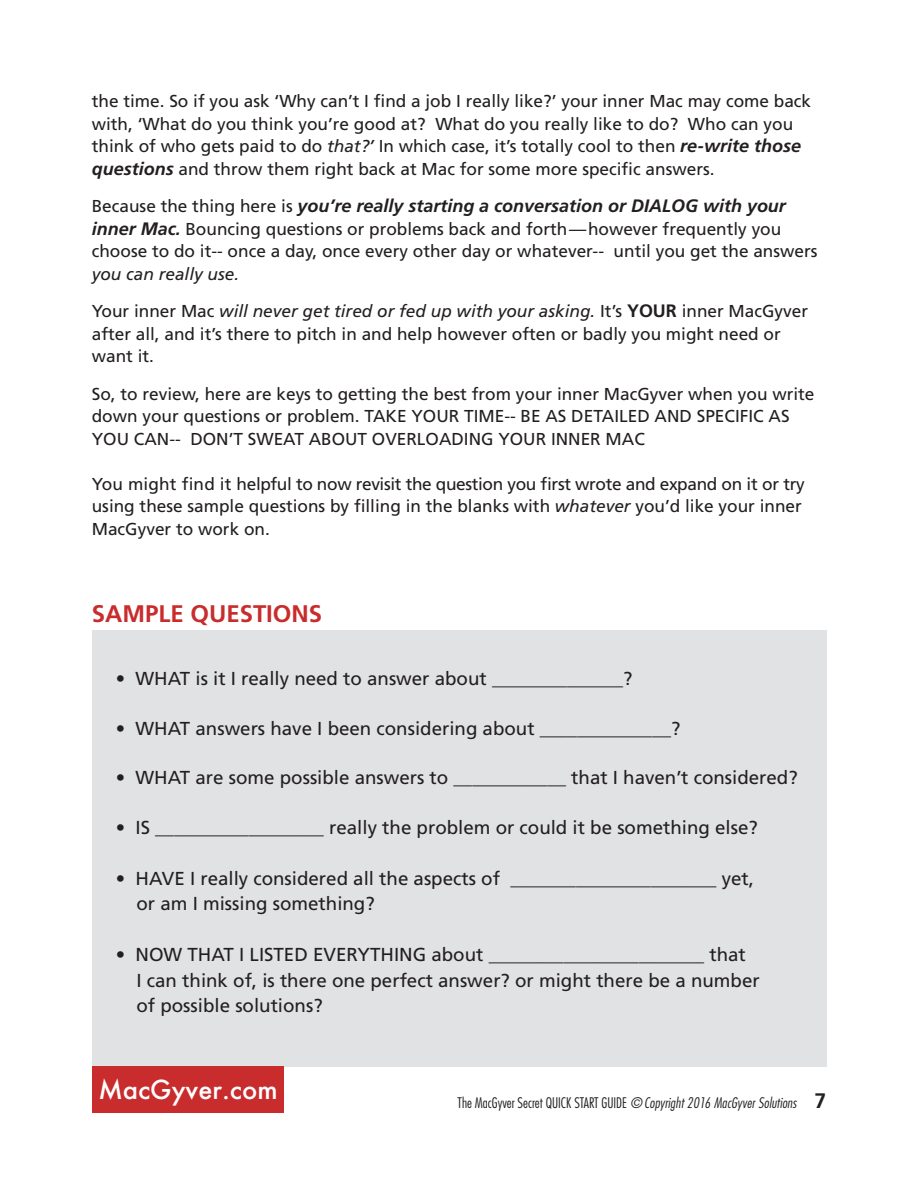
<style>
.page{position:relative;width:918px;height:1188px;background:#fff}
.page>*{position:absolute;margin:0;border:0;box-sizing:border-box;transform-origin:0 0}
.t1{font:500 25.5px "Futura";color:#fff}
.t2{font:700 24px "Frutiger";color:#c92c2d}
.t3{font:18.75px/25.5px "Frutiger";color:#231f20}
.t4{font:italic 700 18px "Frutiger";color:#231f20}
.t5{font:17.25px/22.5px "Frutiger";color:#231f20}
.t6{font:italic 17.25px/37.5px "Frutiger";color:#231f20}
.t7{font:300 condensed 14.25px "Futura";color:#231f20}
.s1{font-style:italic}
.s2{font-weight:700;font-style:italic;font-size:18px}
.s3{font-weight:400;font-style:normal;font-size:17.25px}
.s4{font-style:normal}
.s5{font-weight:700;font-style:normal;font-size:18px}
.s6{font-weight:400;font-style:italic}
.s7{font-family:"Frutiger";font-weight:700;font-stretch:normal;font-size:21px}
</style>
<div class="page">
<div style="left:92px;top:630px;width:734px;height:437px;background:#e1e2e4"></div>
<div style="left:92px;top:1066px;width:191px;height:47px;background:#c92c2d"></div>
<p class="t5" style="left:92px;top:92px;width:721px">the time. So if you ask ‘Why can’t I find a job I really like?’ your inner Mac may come back with, ‘What do you think you’re good at? What do you really like to do? Who can you think of who gets paid to do <span class="s1">that?’</span> In which case, it’s totally cool to then <span class="s2">re-write those questions</span> and throw them right back at Mac for some more specific answers.</p>
<p class="t4" style="left:92px;top:199px;width:696px"><span class="s3">Because the thing here is</span> you’re really starting a conversation or DIALOG with your</p>
<p class="t5" style="left:92px;top:219px;width:727px"><span class="s2">inner Mac.</span> Bouncing questions or problems back and forth—however frequently you choose to do it-- once a day, once every other day or whatever-- until you get the answers</p>
<p class="t6" style="left:92px;top:257px;width:718px">you can really use.<br><span class="s4">Your inner Mac</span> will never get tired or fed up with your asking. <span class="s4">It’s</span> <span class="s5">YOUR</span> <span class="s4">inner MacGyver</span></p>
<p class="t5" style="left:92px;top:324px;width:691px">after all, and it’s there to pitch in and help however often or badly you might need or want it.</p>
<p class="t5" style="left:92px;top:384px;width:724px">So, to review, here are keys to getting the best from your inner MacGyver when you write down your questions or problem. TAKE YOUR TIME-- BE AS DETAILED AND SPECIFIC AS<br>YOU CAN-- DON’T SWEAT ABOUT OVERLOADING YOUR INNER MAC</p>
<p class="t5" style="left:92px;top:474px;width:715px">You might find it helpful to now revisit the question you first wrote and expand on it or try using these sample questions by filling in the blanks with <span class="s1">whatever</span> you’d like your inner<br>MacGyver to work on.</p>
<h2 class="t2" style="left:92px;top:604px;width:232px">SAMPLE QUESTIONS</h2>
<p class="t3" style="left:116px;top:667px;width:518px">• WHAT is it I really need to answer about ______________?</p>
<p class="t3" style="left:116px;top:717px;width:566px">• WHAT answers have I been considering about ______________?</p>
<p class="t3" style="left:116px;top:766px;width:683px">• WHAT are some possible answers to ____________ that I haven’t considered?</p>
<p class="t3" style="left:116px;top:816px;width:644px">• IS __________________ really the problem or could it be something else?</p>
<p class="t3" style="left:137px;top:867px;width:619px;text-indent:-21px">• HAVE I really considered all the aspects of ______________________ yet, or am I missing something?</p>
<p class="t3" style="left:137px;top:943px;width:625px;text-indent:-21px">• NOW THAT I LISTED EVERYTHING about _______________________ that<br>I can think of, is there one perfect answer? or might there be a number of possible solutions?</p>
<h1 class="t1" style="left:98px;top:1072px;width:181px">MacGyver.com</h1>
<p class="t7" style="left:458px;top:1096px;width:370px">The MacGyver Secret QUICK START GUIDE <span class="s6">©</span> <span class="s1">Copyright 2016 MacGyver Solutions</span> <span class="s7">7</span></p>
</div>
